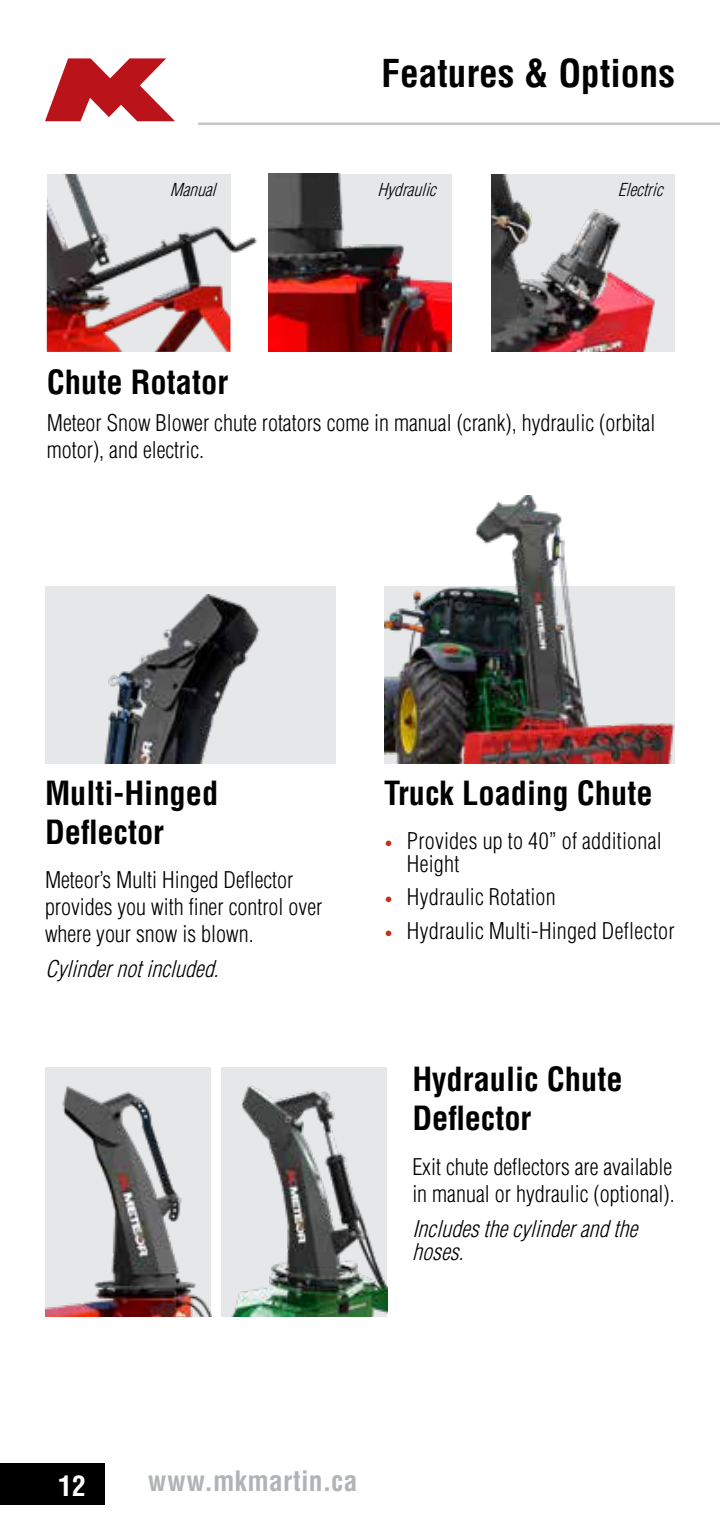
<style>
.page{position:relative;width:720px;height:1530px;background:#fff}
.page>*{position:absolute;margin:0;border:0;box-sizing:border-box;transform-origin:0 0}
.t1{font:700 condensed 37.5px "Helvetica LT Std";color:#000}
.t2{font:700 condensed 32.5px/39px "Helvetica LT Std";color:#000}
.t3{font:700 condensed 27.5px "Helvetica LT Std";letter-spacing:.015em;color:#b1b4b6}
.t4{font:700 condensed 27.5px "Helvetica LT Std";color:#fff}
.t5{font:300 condensed 22.5px/27px "Helvetica LT Std";color:#000}
.t6{font:italic 300 condensed 22.5px/22.5px "Helvetica LT Std";color:#000}
.t7{font:italic 300 condensed 17.5px "Helvetica LT Std";color:#000}
.s1{font-size:15px;color:#bf311a}
</style>
<div class="page">
<hr style="left:198px;top:122px;width:522px;height:3px;background:#c7c8ca">
<svg style="left:45px;top:58px;width:130px;height:63px"></svg>
<div style="left:45px;top:586px;width:291px;height:178px;background:#e6e7e8"></div>
<img style="left:104px;top:594px;width:156px;height:170px">
<img style="left:491px;top:174px;width:184px;height:178px">
<img style="left:268px;top:174px;width:184px;height:178px">
<img style="left:47px;top:174px;width:210px;height:178px">
<img style="left:222px;top:1068px;width:165px;height:249px">
<img style="left:46px;top:1068px;width:165px;height:249px">
<img style="left:384px;top:495px;width:291px;height:269px">
<div style="left:0;top:1463px;width:105px;height:42px;background:#000"></div>
<h1 class="t1" style="left:381px;top:50px;width:295px">Features &amp; Options</h1>
<p class="t7" style="left:170px;top:179px;width:53px">Manual</p>
<p class="t7" style="left:377px;top:179px;width:66px">Hydraulic</p>
<p class="t7" style="left:618px;top:179px;width:52px">Electric</p>
<h2 class="t2" style="left:47px;top:362px;width:183px">Chute Rotator</h2>
<p class="t5" style="left:47px;top:409px;width:610px">Meteor Snow Blower chute rotators come in manual (crank), hydraulic (orbital motor), and electric.</p>
<h2 class="t2" style="left:45px;top:774px;width:175px">Multi-Hinged<br>Deflector</h2>
<h2 class="t2" style="left:384px;top:774px;width:270px">Truck Loading Chute</h2>
<p class="t5" style="left:407px;top:830px;width:257px;line-height:22.5px;text-indent:-23px"><span class="s1">•</span> Provides up to 40” of additional<br>Height</p>
<p class="t5" style="left:384px;top:884px;width:173px"><span class="s1">•</span> Hydraulic Rotation</p>
<p class="t5" style="left:384px;top:917px;width:292px"><span class="s1">•</span> Hydraulic Multi-Hinged Deflector</p>
<p class="t5" style="left:45px;top:866px;width:279px">Meteor’s Multi Hinged Deflector provides you with finer control over where your snow is blown.</p>
<p class="t6" style="left:45px;top:958px;width:182px">Cylindernotincluded.</p>
<h2 class="t2" style="left:412px;top:1060px;width:212px">Hydraulic Chute<br>Deflector</h2>
<p class="t5" style="left:412px;top:1153px;width:264px">Exit chute deflectors are available in manual or hydraulic (optional).</p>
<p class="t6" style="left:412px;top:1218px;width:233px">Includesthecylinderandthe hoses.</p>
<p class="t4" style="left:58px;top:1469px;width:29px">12</p>
<p class="t3" style="left:148px;top:1464px;width:211px">www.mkmartin.ca</p>
</div>
